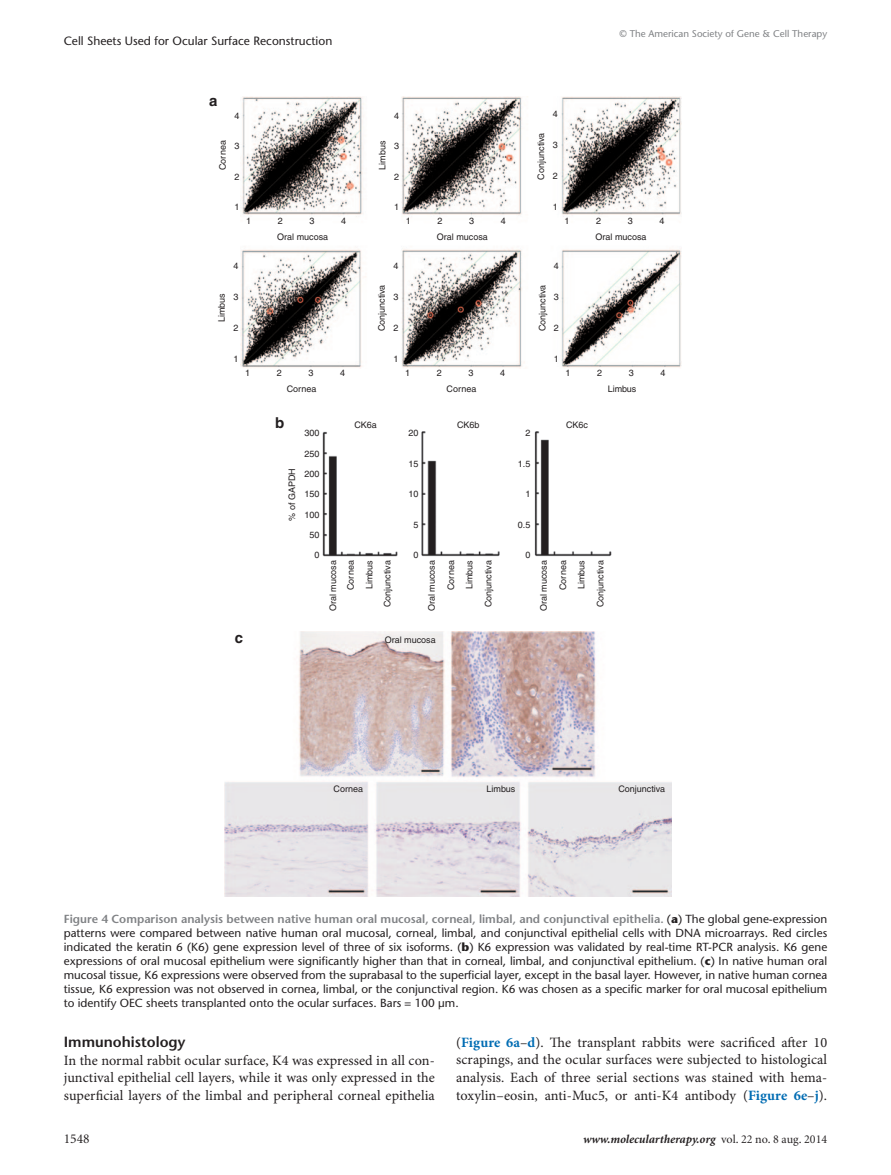
<style>
.page{position:relative;width:891px;height:1175px;background:#fff}
.page>*{position:absolute;margin:0;border:0;box-sizing:border-box;transform-origin:0 0}
.t1{font:700 15px "Helvetica";color:#231f20}
.t2{font:600 14.7px "ITC Stone Sans";color:#231f20}
.t3{font:14.25px/17.7px "Minion Pro";letter-spacing:.005em;color:#231f20;text-align:justify}
.t4{font:13.5px "Minion";color:#231f20}
.t5{font:12px "Stone Sans";color:#231f20}
.t6{font:italic 700 12px "Minion";color:#231f20}
.t7{font:11.7px/14.1px "Stone Sans";color:#231f20;text-align:justify}
.t8{font:600 11.7px "ITC Stone Sans";color:#808285}
.t9{font:9.75px "Stone Sans";color:#808285}
.t10{font:9px/15px "Helvetica";color:#231f20}
.s1{font-family:"Stone Sans";font-weight:400;color:#231f20}
.s2{font-family:"Stone Sans";font-weight:700;color:#231f20}
.s3{font-weight:700}
.s4{font-weight:700;color:#006cb3}
.s5{font-weight:400;font-style:normal}
</style>
<div class="page">
<img style="left:241px;top:96px;width:441px;height:272px">
<img style="left:322px;top:431px;width:290px;height:126px">
<img style="left:224px;top:631px;width:448px;height:265px">
<p class="t5" style="left:64px;top:34px;width:270px">Cell Sheets Used for Ocular Surface Reconstruction</p>
<p class="t9" style="left:620px;top:28px;width:209px">© The American Society of Gene &amp; Cell Therapy</p>
<p class="t1" style="left:209px;top:92px;width:10px">a</p>
<p class="t10" style="left:234px;top:108px;width:7px">4</p>
<p class="t10" style="left:394px;top:108px;width:7px">4</p>
<p class="t10" style="left:553px;top:107px;width:7px">4</p>
<p class="t10" style="left:215px;top:170px;width:31px;rotate:-90deg">Cornea</p>
<p class="t10" style="left:234px;top:138px;width:7px">3</p>
<p class="t10" style="left:234px;top:169px;width:7px">2</p>
<p class="t10" style="left:375px;top:170px;width:30px;rotate:-90deg">Limbus</p>
<p class="t10" style="left:394px;top:138px;width:7px">3</p>
<p class="t10" style="left:394px;top:169px;width:7px">2</p>
<p class="t10" style="left:534px;top:179px;width:48px;rotate:-90deg">Conjunctiva</p>
<p class="t10" style="left:553px;top:138px;width:7px">3</p>
<p class="t10" style="left:553px;top:169px;width:7px">2</p>
<p class="t10" style="left:234px;top:200px;width:7px">1</p>
<p class="t10" style="left:394px;top:200px;width:7px">1</p>
<p class="t10" style="left:553px;top:200px;width:7px">1</p>
<p class="t10" style="left:246px;top:214px;width:7px">1</p>
<p class="t10" style="left:278px;top:214px;width:7px">2</p>
<p class="t10" style="left:277px;top:214px;width:53px;text-indent:32px">3<br>Oral mucosa</p>
<p class="t10" style="left:341px;top:214px;width:7px">4</p>
<p class="t10" style="left:406px;top:214px;width:7px">1</p>
<p class="t10" style="left:438px;top:214px;width:7px">2</p>
<p class="t10" style="left:437px;top:214px;width:53px;text-indent:32px">3<br>Oral mucosa</p>
<p class="t10" style="left:501px;top:214px;width:7px">4</p>
<p class="t10" style="left:564px;top:214px;width:7px">1</p>
<p class="t10" style="left:596px;top:214px;width:7px">2</p>
<p class="t10" style="left:596px;top:214px;width:53px;text-indent:32px">3<br>Oral mucosa</p>
<p class="t10" style="left:660px;top:214px;width:7px">4</p>
<p class="t10" style="left:233px;top:259px;width:7px">4</p>
<p class="t10" style="left:393px;top:259px;width:7px">4</p>
<p class="t10" style="left:554px;top:259px;width:7px">4</p>
<p class="t10" style="left:214px;top:322px;width:30px;rotate:-90deg">Limbus</p>
<p class="t10" style="left:233px;top:290px;width:7px">3</p>
<p class="t10" style="left:233px;top:321px;width:7px">2</p>
<p class="t10" style="left:374px;top:331px;width:48px;rotate:-90deg">Conjunctiva</p>
<p class="t10" style="left:393px;top:290px;width:7px">3</p>
<p class="t10" style="left:393px;top:321px;width:7px">2</p>
<p class="t10" style="left:535px;top:331px;width:48px;rotate:-90deg">Conjunctiva</p>
<p class="t10" style="left:554px;top:290px;width:7px">3</p>
<p class="t10" style="left:554px;top:321px;width:7px">2</p>
<p class="t10" style="left:233px;top:352px;width:7px">1</p>
<p class="t10" style="left:393px;top:352px;width:7px">1</p>
<p class="t10" style="left:554px;top:352px;width:7px">1</p>
<p class="t10" style="left:245px;top:366px;width:7px">1</p>
<p class="t10" style="left:277px;top:366px;width:7px">2</p>
<p class="t10" style="left:287px;top:366px;width:31px;text-indent:22px">3<br>Cornea</p>
<p class="t10" style="left:340px;top:366px;width:7px">4</p>
<p class="t10" style="left:405px;top:366px;width:7px">1</p>
<p class="t10" style="left:437px;top:366px;width:7px">2</p>
<p class="t10" style="left:447px;top:366px;width:31px;text-indent:22px">3<br>Cornea</p>
<p class="t10" style="left:500px;top:366px;width:7px">4</p>
<p class="t10" style="left:566px;top:366px;width:7px">1</p>
<p class="t10" style="left:597px;top:366px;width:7px">2</p>
<p class="t10" style="left:608px;top:366px;width:30px;text-align:right">3<br>Limbus</p>
<p class="t10" style="left:661px;top:366px;width:7px">4</p>
<p class="t1" style="left:275px;top:413px;width:11px">b</p>
<p class="t10" style="left:284px;top:520px;width:54px;rotate:-90deg">% of GAPDH</p>
<p class="t10" style="left:305px;top:425px;width:17px">300</p>
<p class="t10" style="left:305px;top:446px;width:17px">250</p>
<p class="t10" style="left:305px;top:466px;width:17px">200</p>
<p class="t10" style="left:305px;top:486px;width:17px">150</p>
<p class="t10" style="left:305px;top:507px;width:17px">100</p>
<p class="t10" style="left:310px;top:527px;width:12px">50</p>
<p class="t10" style="left:315px;top:547px;width:7px">0</p>
<p class="t10" style="left:354px;top:417px;width:24px">CK6a</p>
<p class="t10" style="left:457px;top:417px;width:24px">CK6b</p>
<p class="t10" style="left:566px;top:417px;width:24px">CK6c</p>
<p class="t10" style="left:408px;top:425px;width:12px">20</p>
<p class="t10" style="left:525px;top:425px;width:7px">2</p>
<p class="t10" style="left:408px;top:456px;width:12px">15</p>
<p class="t10" style="left:518px;top:456px;width:14px">1.5</p>
<p class="t10" style="left:408px;top:486px;width:12px">10</p>
<p class="t10" style="left:525px;top:486px;width:7px">1</p>
<p class="t10" style="left:413px;top:517px;width:7px">5</p>
<p class="t10" style="left:518px;top:517px;width:14px">0.5</p>
<p class="t10" style="left:413px;top:547px;width:7px">0</p>
<p class="t10" style="left:525px;top:547px;width:7px">0</p>
<p class="t1" style="left:235px;top:628px;width:10px">c</p>
<p class="t10" style="left:324px;top:611px;width:53px;line-height:17.5px;text-align:right;rotate:-90deg">Oral mucosa<br>Cornea</p>
<p class="t10" style="left:360px;top:607px;width:48px;line-height:18.1px;text-align:right;rotate:-90deg">Limbus<br>Conjunctiva</p>
<p class="t10" style="left:422px;top:611px;width:53px;line-height:18.8px;text-align:right;rotate:-90deg">Oral mucosa<br>Cornea<br>Limbus<br>Conjunctiva</p>
<p class="t10" style="left:385px;top:632px;width:53px">Oral mucosa</p>
<p class="t10" style="left:534px;top:611px;width:53px;line-height:18.8px;text-align:right;rotate:-90deg">Oral mucosa<br>Cornea<br>Limbus<br>Conjunctiva</p>
<p class="t10" style="left:334px;top:781px;width:31px">Cornea</p>
<p class="t10" style="left:487px;top:781px;width:30px">Limbus</p>
<p class="t10" style="left:618px;top:781px;width:48px">Conjunctiva</p>
<p class="t8" style="left:64px;top:911px;width:765px">Figure 4 Comparison analysis between native human oral mucosal, corneal, limbal, and conjunctival epithelia. <span class="s1">(</span><span class="s2">a</span><span class="s1">) The global gene-expression</span></p>
<p class="t7" style="left:64px;top:925px;width:765px">patterns were compared between native human oral mucosal, corneal, limbal, and conjunctival epithelial cells with DNA microarrays. Red circles indicated the keratin 6 (K6) gene expression level of three of six isoforms. (<span class="s3">b</span>) K6 expression was validated by real-time RT-PCR analysis. K6 gene expressions of oral mucosal epithelium were significantly higher than that in corneal, limbal, and conjunctival epithelium. (<span class="s3">c</span>) In native human oral mucosal tissue, K6 expressions were observed from the suprabasal to the superficial layer, except in the basal layer. However, in native human cornea tissue, K6 expression was not observed in cornea, limbal, or the conjunctival region. K6 was chosen as a specific marker for oral mucosal epithelium to identify OEC sheets transplanted onto the ocular surfaces. Bars = 100 µm.</p>
<p class="t2" style="left:64px;top:1032px;width:123px">Immunohistology</p>
<p class="t3" style="left:64px;top:1051px;width:373px">In the normal rabbit ocular surface, K4 was expressed in all con&shy;junctival epithelial cell layers, while it was only expressed in the superficial layers of the limbal and peripheral corneal epithelia</p>
<p class="t3" style="left:456px;top:1034px;width:373px">(<span class="s4">Figure 6a</span>–<span class="s4">d</span>). The transplant rabbits were sacrificed after 10 scrapings, and the ocular surfaces were subjected to histological analysis. Each of three serial sections was stained with hema&shy;toxylin–eosin, anti-Muc5, or anti-K4 antibody (<span class="s4">Figure 6e</span>–<span class="s4">j</span>).</p>
<p class="t4" style="left:64px;top:1132px;width:27px">1548</p>
<p class="t6" style="left:583px;top:1133px;width:246px">www.moleculartherapy.org <span class="s5">vol. 22 no. 8 aug. 2014</span></p>
</div>
